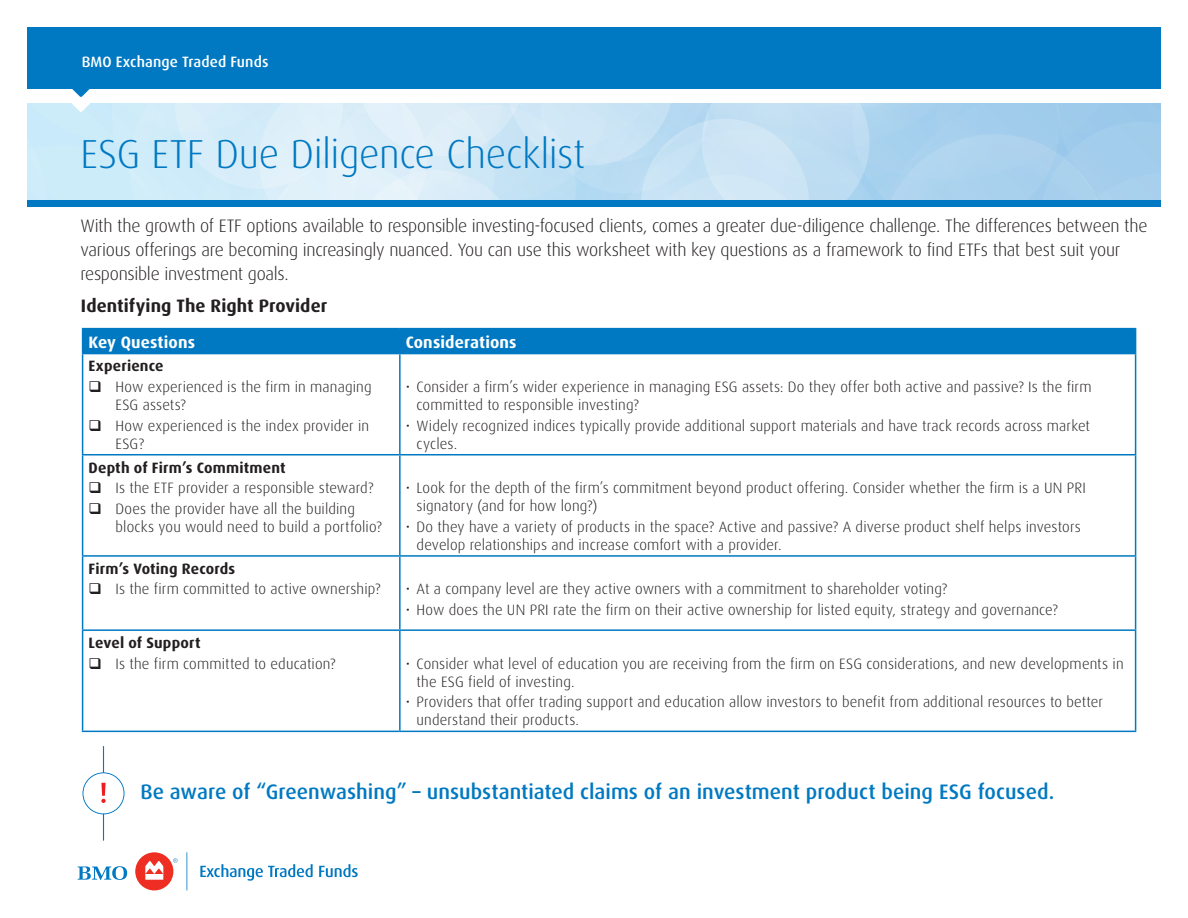
<style>
.page{position:relative;width:1188px;height:918px;background:#fff}
.page>*{position:absolute;margin:0;border:0;box-sizing:border-box;transform-origin:0 0}
.t1{font:300 40.5px "Dax Pro";letter-spacing:-.01em;color:#0079c2}
.t2{font:500 21px "Dax Pro";color:#0079c2}
.t3{font:300 18px/24px "Dax Pro";letter-spacing:-.015em;color:#231f20}
.t4{font:700 18px "Dax Pro";letter-spacing:.005em;color:#231f20}
.t5{font:700 16.5px "Dax Pro";letter-spacing:.01em;color:#fff}
.t6{font:300 15px/18px "Dax Pro";letter-spacing:.01em;color:#231f20}
.t7{font:700 15px "Dax Pro";letter-spacing:.015em;color:#231f20}
.t8{font:500 15px "Dax Pro";letter-spacing:.005em;color:#fff}
</style>
<div class="page">
<div style="left:27px;top:27px;width:1134px;height:62px;background:#0079c2"></div>
<div style="left:27px;top:201px;width:1134px;height:6px;background:#0079c2"></div>
<svg style="left:27px;top:89px;width:1134px;height:111px;background:#cbe5f5"></svg>
<svg style="left:200px;top:864px;width:113px;height:17px"></svg>
<svg style="left:319px;top:864px;width:39px;height:13px"></svg>
<svg style="left:78px;top:866px;width:49px;height:14px"></svg>
<svg style="left:173px;top:858px;width:5px;height:5px"></svg>
<div style="left:135px;top:852px;width:38px;height:38px;background:#ee2e22;border-radius:50%"></div>
<svg style="left:145px;top:861px;width:18px;height:19px"></svg>
<svg style="left:187px;top:852px;width:1px;height:38px"></svg>
<hr style="left:82px;top:454px;width:318px;height:1px;background:#0079c2">
<hr style="left:82px;top:455px;width:1px;height:100px;background:#0079c2">
<hr style="left:400px;top:454px;width:736px;height:1px;background:#0079c2">
<hr style="left:399px;top:455px;width:2px;height:100px;background:#0079c2">
<hr style="left:1135px;top:455px;width:1px;height:100px;background:#0079c2">
<hr style="left:82px;top:555px;width:318px;height:2px;background:#0079c2">
<hr style="left:82px;top:557px;width:1px;height:72px;background:#0079c2">
<hr style="left:400px;top:555px;width:736px;height:2px;background:#0079c2">
<hr style="left:399px;top:557px;width:2px;height:72px;background:#0079c2">
<hr style="left:1135px;top:557px;width:1px;height:72px;background:#0079c2">
<hr style="left:82px;top:629px;width:318px;height:2px;background:#0079c2">
<hr style="left:82px;top:631px;width:1px;height:100px;background:#0079c2">
<hr style="left:400px;top:629px;width:736px;height:2px;background:#0079c2">
<hr style="left:399px;top:631px;width:2px;height:100px;background:#0079c2">
<hr style="left:1135px;top:631px;width:1px;height:100px;background:#0079c2">
<hr style="left:82px;top:731px;width:318px;height:1px;background:#0079c2">
<hr style="left:400px;top:731px;width:736px;height:1px;background:#0079c2">
<hr style="left:82px;top:328px;width:318px;height:1px;background:#0079c2">
<hr style="left:400px;top:328px;width:736px;height:1px;background:#0079c2">
<div style="left:82px;top:329px;width:1054px;height:24px;background:#0079c2"></div>
<hr style="left:82px;top:353px;width:318px;height:1px;background:#0079c2">
<hr style="left:82px;top:354px;width:1px;height:100px;background:#0079c2">
<hr style="left:400px;top:353px;width:736px;height:1px;background:#0079c2">
<hr style="left:399px;top:354px;width:2px;height:100px;background:#0079c2">
<hr style="left:1135px;top:354px;width:1px;height:100px;background:#0079c2">
<hr style="left:103px;top:746px;width:1px;height:95px;background:#0079c2">
<svg style="left:82px;top:772px;width:43px;height:42px"></svg>
<p class="t8" style="left:82px;top:52px;width:188px">BMO Exchange Traded Funds</p>
<h1 class="t1" style="left:80px;top:128px;width:507px">ESG ETF Due Diligence Checklist</h1>
<p class="t3" style="left:80px;top:214px;width:1069px">With the growth of ETF options available to responsible investing-focused clients, comes a greater due-diligence challenge. The differences between the various offerings are becoming increasingly nuanced. You can use this worksheet with key questions as a framework to find ETFs that best suit your responsible investment goals.</p>
<p class="t4" style="left:81px;top:294px;width:248px">Identifying The Right Provider</p>
<p class="t5" style="left:89px;top:331px;width:108px">Key Questions</p>
<p class="t5" style="left:406px;top:331px;width:112px">Considerations</p>
<p class="t7" style="left:89px;top:356px;width:77px">Experience</p>
<p class="t6" style="left:116px;top:378px;width:257px">How experienced is the firm in managing<br>ESG assets?</p>
<p class="t6" style="left:116px;top:417px;width:255px">How experienced is the index provider in<br>ESG?</p>
<p class="t6" style="left:417px;top:378px;width:676px;text-indent:-11px">• Consider a firm’s wider experience in managing ESG assets: Do they offer both active and passive? Is the firm committed to responsible investing?</p>
<p class="t6" style="left:417px;top:417px;width:675px;text-indent:-11px">• Widely recognized indices typically provide additional support materials and have track records across market cycles.</p>
<p class="t7" style="left:89px;top:458px;width:198px">Depth of Firm’s Commitment</p>
<p class="t6" style="left:116px;top:479px;width:259px">Is the ETF provider a responsible steward?</p>
<p class="t6" style="left:116px;top:500px;width:268px">Does the provider have all the building blocks you would need to build a portfolio?</p>
<p class="t6" style="left:417px;top:479px;width:671px;text-indent:-11px">• Look for the depth of the firm’s commitment beyond product offering. Consider whether the firm is a UN PRI signatory (and for how long?)</p>
<p class="t6" style="left:417px;top:518px;width:666px;text-indent:-11px">• Do they have a variety of products in the space? Active and passive? A diverse product shelf helps investors develop relationships and increase comfort with a provider.</p>
<p class="t7" style="left:89px;top:559px;width:148px">Firm’s Voting Records</p>
<p class="t6" style="left:116px;top:580px;width:266px">Is the firm committed to active ownership?</p>
<p class="t6" style="left:406px;top:580px;width:543px">• At a company level are they active owners with a commitment to shareholder voting?</p>
<p class="t6" style="left:406px;top:601px;width:654px">• How does the UN PRI rate the firm on their active ownership for listed equity, strategy and governance?</p>
<p class="t7" style="left:89px;top:633px;width:113px">Level of Support</p>
<p class="t6" style="left:116px;top:654px;width:222px">Is the firm committed to education?</p>
<p class="t6" style="left:417px;top:654px;width:709px;text-indent:-11px">• Consider what level of education you are receiving from the firm on ESG considerations, and new developments in the ESG field of investing.</p>
<p class="t6" style="left:417px;top:693px;width:688px;text-indent:-11px">• Providers that offer trading support and education allow investors to benefit from additional resources to better understand their products.</p>
<p class="t2" style="left:140px;top:778px;width:916px">Be aware of “Greenwashing” – unsubstantiated claims of an investment product being ESG focused.</p>
</div>
